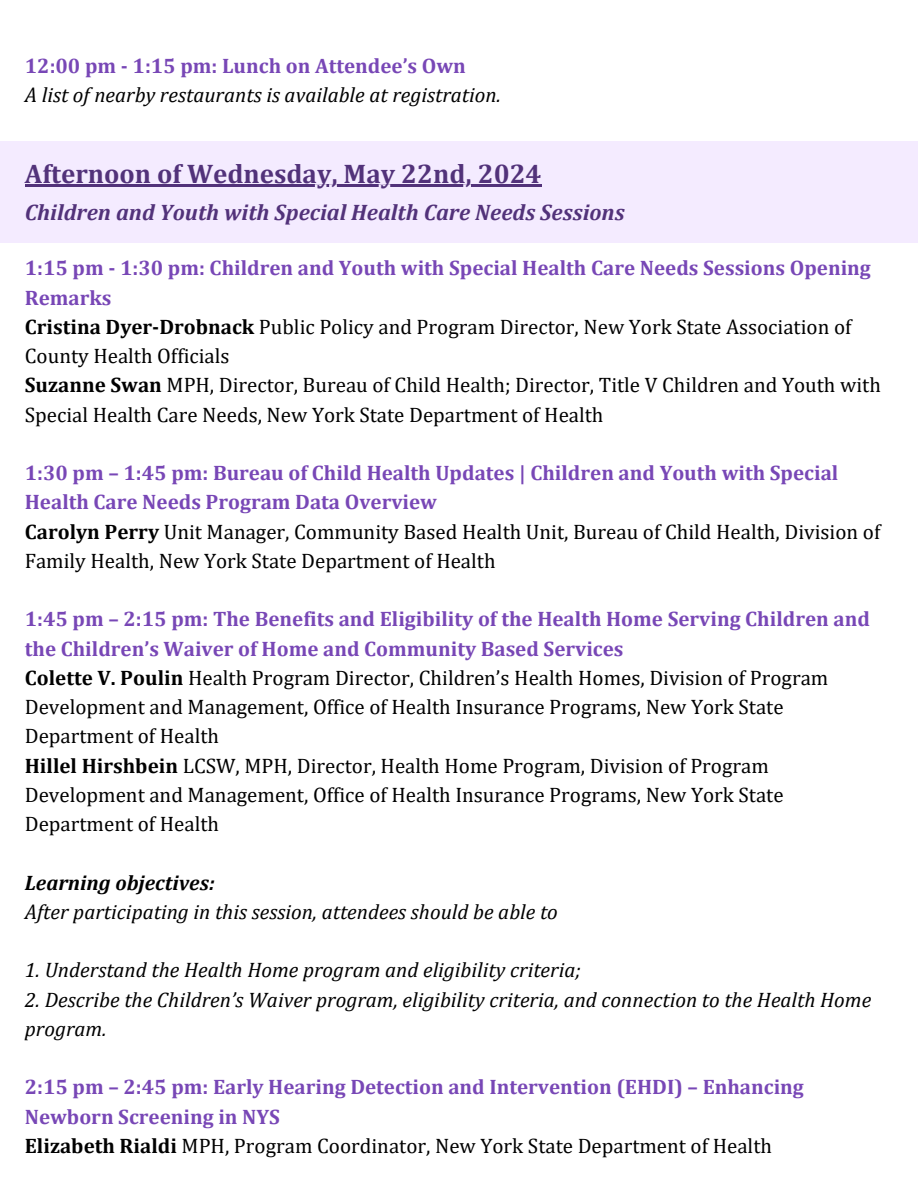
<style>
.page{position:relative;width:918px;height:1188px;background:#fff}
.page>*{position:absolute;margin:0;border:0;box-sizing:border-box;transform-origin:0 0}
.t1{font:700 27px "Cambria";color:#52327a}
.t2{font:italic 700 22.5px "Cambria";color:#52327a}
.t3{font:21px/29.2px "Cambria";color:#000}
.t4{font:700 21px/29.2px "Cambria";color:#7847b6}
.t5{font:italic 21px/29.2px "Cambria";color:#000}
.t6{font:italic 700 21px "Cambria";color:#000}
.s1{font-weight:700}
</style>
<div class="page">
<div style="left:0;top:141px;width:918px;height:102px;background:#f4ebff"></div>
<hr style="left:25px;top:185px;width:517px;height:2px;background:#52327a">
<p class="t4" style="left:25px;top:51px;width:443px">12:00 pm - 1:15 pm: Lunch on Attendee’s Own</p>
<p class="t5" style="left:25px;top:80px;width:478px">A list of nearby restaurants is available at registration.</p>
<p class="t1" style="left:25px;top:157px;width:518px">Afternoon of Wednesday, May 22nd, 2024</p>
<p class="t2" style="left:25px;top:198px;width:601px">Children and Youth with Special Health Care Needs Sessions</p>
<p class="t4" style="left:25px;top:253px;width:848px">1:15 pm - 1:30 pm: Children and Youth with Special Health Care Needs Sessions Opening<br>Remarks</p>
<p class="t3" style="left:25px;top:312px;width:828px"><span class="s1">Cristina Dyer-Drobnack</span> Public Policy and Program Director, New York State Association of<br>County Health Officials</p>
<h1 class="t3" style="left:25px;top:370px;width:858px"><span class="s1">Suzanne Swan</span> MPH, Director, Bureau of Child Health; Director, Title V Children and Youth with<br>Special Health Care Needs, New York State Department of Health</h1>
<p class="t4" style="left:25px;top:458px;width:815px">1:30 pm – 1:45 pm: Bureau of Child Health Updates | Children and Youth with Special<br>Health Care Needs Program Data Overview</p>
<p class="t3" style="left:25px;top:516px;width:857px"><span class="s1">Carolyn Perry</span> Unit Manager, Community Based Health Unit, Bureau of Child Health, Division of<br>Family Health, New York State Department of Health</p>
<p class="t4" style="left:25px;top:604px;width:847px">1:45 pm – 2:15 pm: The Benefits and Eligibility of the Health Home Serving Children and the Children’s Waiver of Home and Community Based Services</p>
<p class="t3" style="left:25px;top:663px;width:805px"><span class="s1">Colette V. Poulin</span> Health Program Director, Children’s Health Homes, Division of Program<br>Development and Management, Office of Health Insurance Programs, New York State<br>Department of Health</p>
<p class="t3" style="left:25px;top:750px;width:760px"><span class="s1">Hillel Hirshbein</span> LCSW, MPH, Director, Health Home Program, Division of Program<br>Development and Management, Office of Health Insurance Programs, New York State<br>Department of Health</p>
<p class="t6" style="left:25px;top:870px;width:191px">Learning objectives:</p>
<p class="t5" style="left:25px;top:897px;width:535px">After participating in this session, attendees should be able to</p>
<p class="t5" style="left:25px;top:955px;width:558px">1. Understand the Health Home program and eligibility criteria;</p>
<p class="t5" style="left:25px;top:984px;width:848px">2. Describe the Children’s Waiver program, eligibility criteria, and connection to the Health Home program.</p>
<p class="t4" style="left:25px;top:1072px;width:781px">2:15 pm – 2:45 pm: Early Hearing Detection and Intervention (EHDI) – Enhancing<br>Newborn Screening in NYS</p>
<p class="t3" style="left:25px;top:1131px;width:749px"><span class="s1">Elizabeth Rialdi</span> MPH, Program Coordinator, New York State Department of Health</p>
</div>
